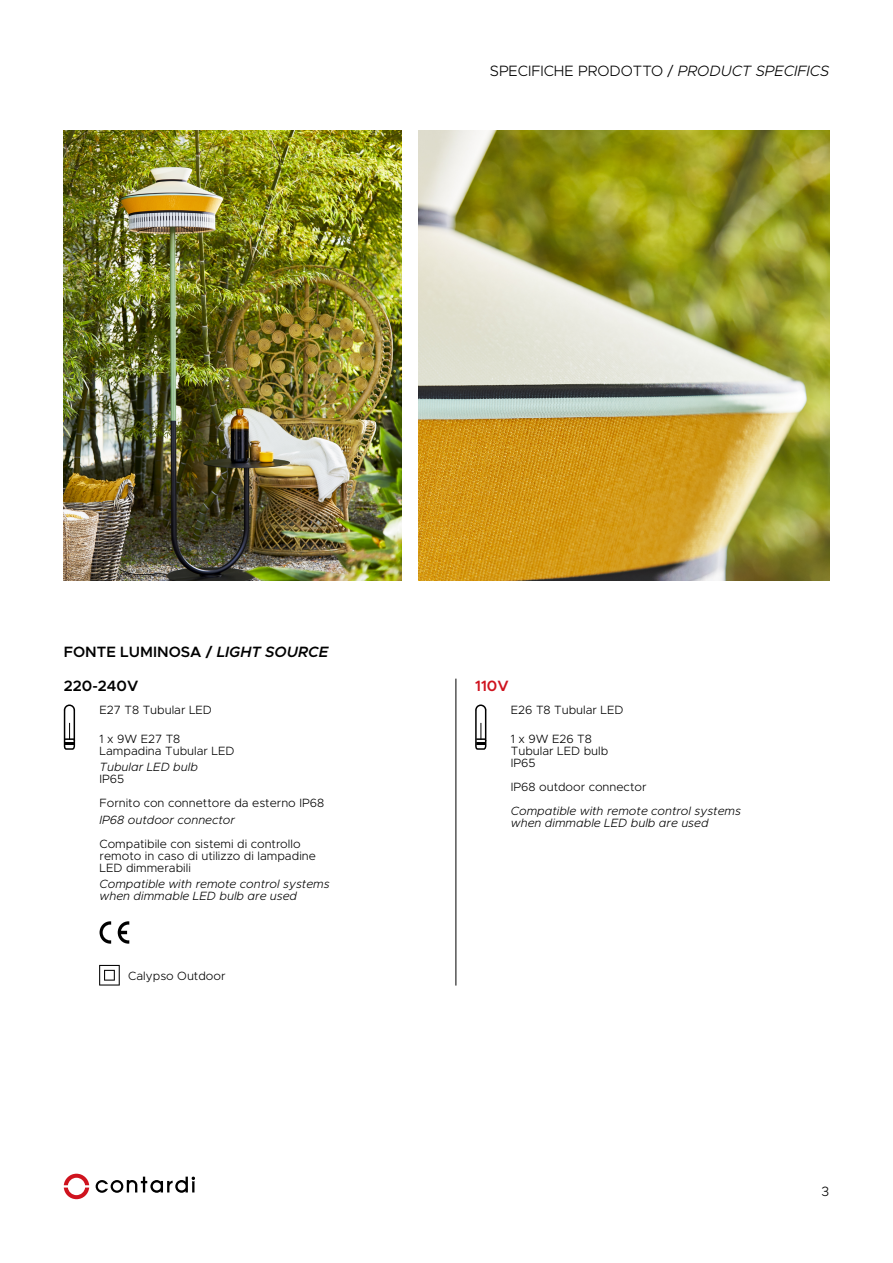
<style>
.page{position:relative;width:893px;height:1263px;background:#fff}
.page>*{position:absolute;margin:0;border:0;box-sizing:border-box;transform-origin:0 0}
.t1{font:300 15px "Metropolis";color:#000}
.t2{font:600 15px "Metropolis";color:#000}
.t3{font:600 15px "Metropolis";color:#cf131e}
.t4{font:300 13.5px "Metropolis";color:#000}
.t5{font:300 12px/12px "Metropolis";color:#000}
.t6{font:italic 300 12px/12px "Metropolis";color:#000}
.s1{font-style:italic}
</style>
<div class="page">
<svg style="left:96px;top:1176px;width:99px;height:17px"></svg>
<svg style="left:64px;top:1174px;width:25px;height:25px"></svg>
<img style="left:64px;top:131px;width:337px;height:449px">
<img style="left:418px;top:131px;width:411px;height:449px">
<svg style="left:100px;top:921px;width:11px;height:23px"></svg>
<svg style="left:118px;top:921px;width:11px;height:23px"></svg>
<svg style="left:99px;top:965px;width:21px;height:20px"></svg>
<hr style="left:455px;top:679px;width:1px;height:306px;background:#000">
<svg style="left:63px;top:704px;width:13px;height:46px"></svg>
<svg style="left:475px;top:704px;width:12px;height:46px"></svg>
<p class="t1" style="left:490px;top:62px;width:341px">SPECIFICHE PRODOTTO / <span class="s1">PRODUCT SPECIFICS</span></p>
<p class="t2" style="left:64px;top:642px;width:266px">FONTE LUMINOSA / <span class="s1">LIGHT SOURCE</span></p>
<p class="t2" style="left:64px;top:676px;width:76px">220-240V</p>
<p class="t3" style="left:475px;top:676px;width:35px">110V</p>
<p class="t5" style="left:100px;top:704px;width:114px">E27 T8 Tubular LED</p>
<p class="t5" style="left:100px;top:732px;width:136px">1 x 9W E27 T8<br>Lampadina Tubular LED</p>
<p class="t6" style="left:100px;top:761px;width:100px">Tubular LED bulb</p>
<p class="t5" style="left:100px;top:767px;width:226px;line-height:24px">IP65<br>Fornito con connettore da esterno IP68</p>
<p class="t6" style="left:100px;top:813px;width:137px">IP68 outdoor connector</p>
<p class="t5" style="left:100px;top:837px;width:218px">Compatibile con sistemi di controllo remoto in caso di utilizzo di lampadine<br>LED dimmerabili</p>
<p class="t6" style="left:100px;top:878px;width:232px">Compatible with remote control systems when dimmable LED bulb are used</p>
<p class="t5" style="left:128px;top:969px;width:99px">Calypso Outdoor</p>
<p class="t5" style="left:511px;top:704px;width:114px">E26 T8 Tubular LED</p>
<p class="t5" style="left:511px;top:732px;width:99px">1 x 9W E26 T8<br>Tubular LED bulb<br>IP65</p>
<p class="t5" style="left:511px;top:780px;width:137px">IP68 outdoor connector</p>
<p class="t6" style="left:511px;top:804px;width:232px">Compatible with remote control systems when dimmable LED bulb are used</p>
<p class="t4" style="left:821px;top:1183px;width:9px">3</p>
</div>
